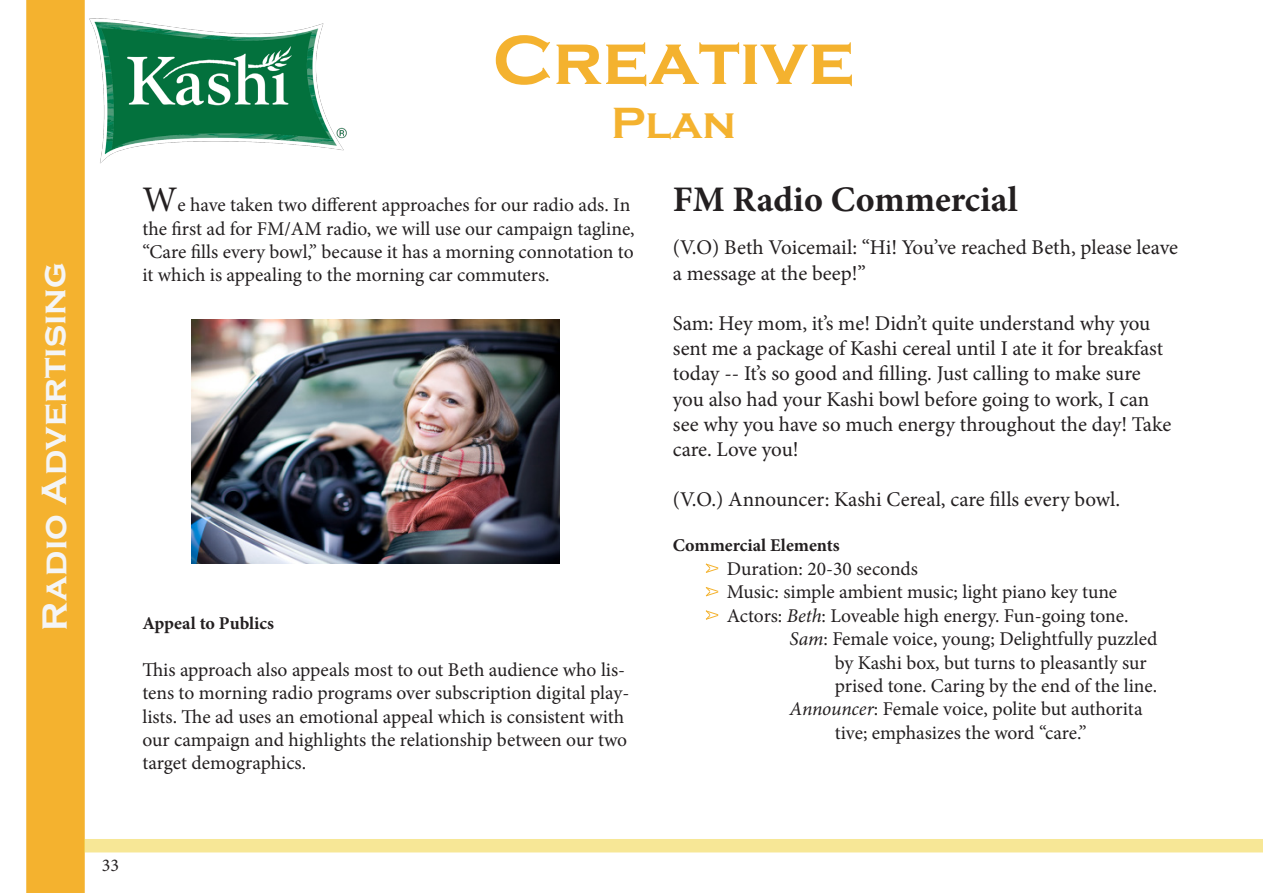
<style>
.page{position:relative;width:1263px;height:893px;background:#fff}
.page>*{position:absolute;margin:0;border:0;box-sizing:border-box;transform-origin:0 0}
.t1{font:700 72px "Copperplate Gothic";color:#f4b22f}
.t2{font:700 45px "Copperplate Gothic";color:#f4b22f}
.t3{font:700 36px "Minion Pro";color:#231f20}
.t4{font:700 36px "Copperplate Gothic";letter-spacing:-.005em;color:#f4f5f6}
.t5{font:21px/25.2px "Minion Pro";letter-spacing:-.005em;color:#231f20}
.t6{font:19.5px/23.4px "Minion Pro";color:#231f20}
.t7{font:700 18px "Minion Pro";color:#231f20}
.t8{font:18px "Minion Pro";color:#231f20}
.s1{font-size:36px}
.s2{font-style:italic}
</style>
<div class="page">
<div style="left:26px;top:0;width:59px;height:893px;border:30px solid #f4b22f"></div>
<div style="left:84px;top:839px;width:1179px;height:13px;background:#f7e796"></div>
<img style="left:84px;top:14px;width:263px;height:152px">
<svg style="left:705px;top:563px;width:14px;height:10px"></svg>
<svg style="left:705px;top:587px;width:14px;height:10px"></svg>
<svg style="left:705px;top:610px;width:14px;height:10px"></svg>
<img style="left:192px;top:320px;width:367px;height:243px">
<p class="t4" style="left:34px;top:631px;width:370px;rotate:-90deg">Radio Advertising</p>
<p class="t1" style="left:493px;top:20px;width:363px">Creative</p>
<p class="t2" style="left:611px;top:98px;width:126px">Plan</p>
<p class="t6" style="left:142px;top:193px;width:494px"><span class="s1">W</span>e have taken two different approaches for our radio ads. In the first ad for FM/AM radio, we will use our campaign tagline, “Care fills every bowl,” because it has a morning connotation to it which is appealing to the morning car commuters.</p>
<p class="t7" style="left:142px;top:610px;width:133px">Appeal to Publics</p>
<p class="t6" style="left:142px;top:658px;width:488px">This approach also appeals most to out Beth audience who lis&shy;tens to morning radio programs over subscription digital play&shy;lists. The ad uses an emotional appeal which is consistent with our campaign and highlights the relationship between our two target demographics.</p>
<p class="t3" style="left:673px;top:174px;width:347px">FM Radio Commercial</p>
<p class="t5" style="left:673px;top:235px;width:507px">(V.O) Beth Voicemail: “Hi! You’ve reached Beth, please leave a message at the beep!”</p>
<p class="t5" style="left:673px;top:311px;width:500px">Sam: Hey mom, it’s me! Didn’t quite understand why you sent me a package of Kashi cereal until I ate it for breakfast today -- It’s so good and filling. Just calling to make sure you also had your Kashi bowl before going to work, I can see why you have so much energy throughout the day! Take care. Love you!</p>
<p class="t5" style="left:673px;top:487px;width:449px">(V.O.) Announcer: Kashi Cereal, care fills every bowl.</p>
<p class="t7" style="left:673px;top:533px;width:169px">Commercial Elements</p>
<p class="t6" style="left:727px;top:557px;width:193px">Duration: 20-30 seconds</p>
<p class="t6" style="left:727px;top:580px;width:392px">Music: simple ambient music; light piano key tune</p>
<p class="t6" style="left:727px;top:604px;width:403px">Actors: <span class="s2">Beth</span>: Loveable high energy. Fun-going tone.</p>
<p class="t6" style="left:835px;top:627px;width:324px;text-indent:-45px"><span class="s2">Sam</span>: Female voice, young; Delightfully puzzled by Kashi box, but turns to pleasantly sur prised tone. Caring by the end of the line.</p>
<p class="t6" style="left:790px;top:697px;width:354px;text-align:center"><span class="s2">Announcer</span>: Female voice, polite but authorita tive; emphasizes the word “care.”</p>
<p class="t8" style="left:102px;top:853px;width:19px">33</p>
</div>
